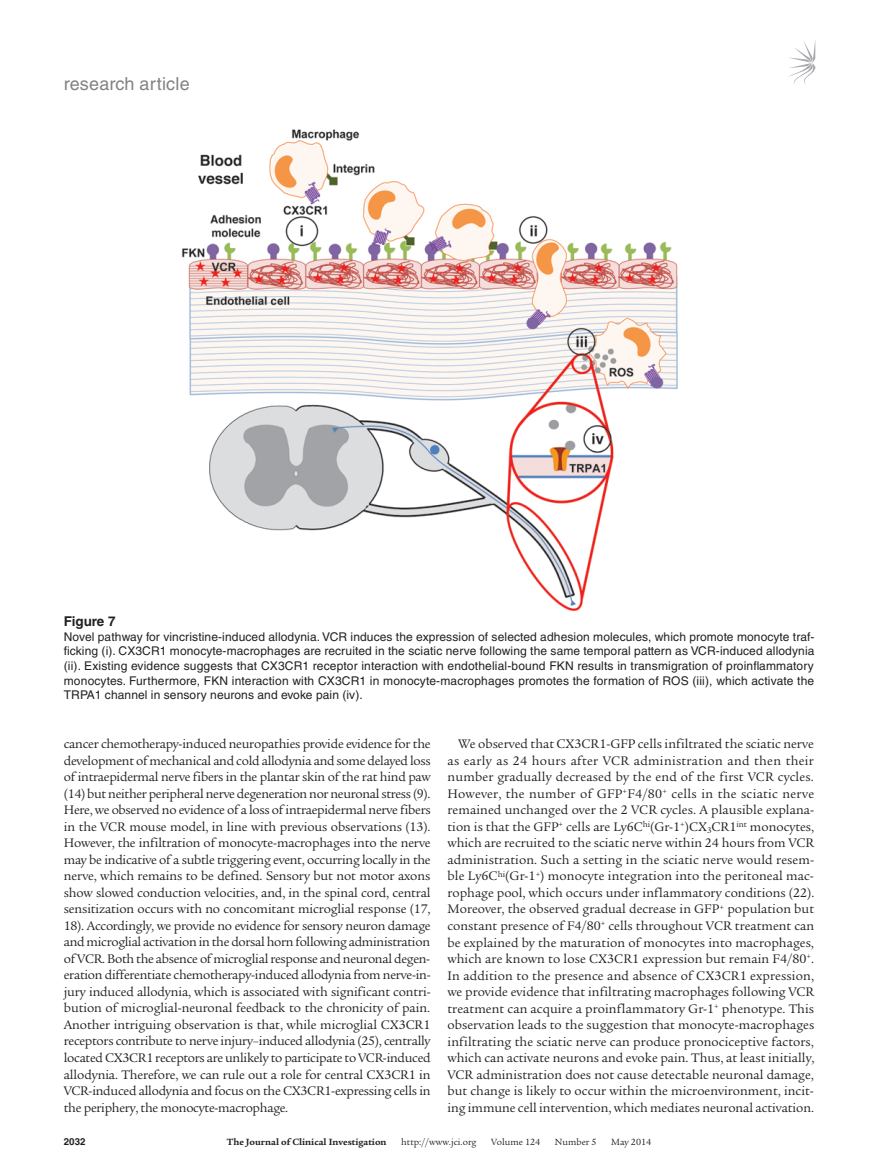
<style>
.page{position:relative;width:878px;height:1175px;background:#fff}
.page>*{position:absolute;margin:0;border:0;box-sizing:border-box;transform-origin:0 0}
.t1{font:18px "Helvetica LT Std";letter-spacing:.01em;color:#808285}
.t2{font:13.5px/16.5px "Legacy Serif Std";letter-spacing:-.01em;color:#231f20;text-align:justify}
.t3{font:700 13.5px "Helvetica LT Std";color:#231f20}
.t4{font:12px/14.7px "Helvetica LT Std";letter-spacing:.01em;color:#231f20;text-align:justify}
.t5{font:9.75px "Legacy Serif Std";color:#231f20}
.t6{font:700 9.75px "Legacy Serif Std";color:#231f20}
.t7{font:700 9.75px "Helvetica LT Std";color:#231f20}
</style>
<div class="page">
<svg style="left:789px;top:42px;width:26px;height:43px"></svg>
<img style="left:182px;top:129px;width:496px;height:483px">
<h1 class="t1" style="left:64px;top:73px;width:127px">research article</h1>
<p class="t3" style="left:64px;top:613px;width:53px">Figure 7</p>
<p class="t4" style="left:64px;top:629px;width:752px">Novel pathway for vincristine-induced allodynia. VCR induces the expression of selected adhesion molecules, which promote monocyte traf&shy;ficking (i). CX3CR1 monocyte-macrophages are recruited in the sciatic nerve following the same temporal pattern as VCR-induced allodynia (ii). Existing evidence suggests that CX3CR1 receptor interaction with endothelial-bound FKN results in transmigration of proinflammatory monocytes. Furthermore, FKN interaction with CX3CR1 in monocyte-macrophages promotes the formation of ROS (iii), which activate the TRPA1 channel in sensory neurons and evoke pain (iv).</p>
<p class="t2" style="left:64px;top:736px;width:368px">cancer chemotherapy-induced neuropathies provide evidence for the development of mechanical and cold allodynia and some delayed loss of intraepidermal nerve fibers in the plantar skin of the rat hind paw (14) but neither peripheral nerve degeneration nor neuronal stress (9).<br>Here, we observed no evidence of a loss of intraepidermal nerve fibers in the VCR mouse model, in line with previous observations (13).<br>However, the infiltration of monocyte-macrophages into the nerve may be indicative of a subtle triggering event, occurring locally in the nerve, which remains to be defined. Sensory but not motor axons show slowed conduction velocities, and, in the spinal cord, central sensitization occurs with no concomitant microglial response (17, 18). Accordingly, we provide no evidence for sensory neuron damage and microglial activation in the dorsal horn following administration of VCR. Both the absence of microglial response and neuronal degen&shy;eration differentiate chemotherapy-induced allodynia from nerve-in&shy;jury induced allodynia, which is associated with significant contri&shy;bution of microglial-neuronal feedback to the chronicity of pain.<br>Another intriguing observation is that, while microglial CX3CR1 receptors contribute to nerve injury–induced allodynia (25), centrally located CX3CR1 receptors are unlikely to participate to VCR-induced allodynia. Therefore, we can rule out a role for central CX3CR1 in VCR-induced allodynia and focus on the CX3CR1-expressing cells in the periphery, the monocyte-macrophage.</p>
<p class="t2" style="left:447px;top:736px;width:368px;text-indent:11px">We observed that CX3CR1-GFP cells infiltrated the sciatic nerve as early as 24 hours after VCR administration and then their number gradually decreased by the end of the first VCR cycles.<br>However, the number of GFP<sup>+</sup>F4/80<sup>+</sup> cells in the sciatic nerve remained unchanged over the 2 VCR cycles. A plausible explana&shy;tion is that the GFP<sup>+</sup> cells are Ly6C<sup>hi</sup>(Gr-1<sup>+</sup>)CX<sub>3</sub>CR1<sup>int</sup> monocytes, which are recruited to the sciatic nerve within 24 hours from VCR administration. Such a setting in the sciatic nerve would resem&shy;ble Ly6C<sup>hi</sup>(Gr-1<sup>+</sup>) monocyte integration into the peritoneal mac&shy;rophage pool, which occurs under inflammatory conditions (22).<br>Moreover, the observed gradual decrease in GFP<sup>+</sup> population but constant presence of F4/80<sup>+</sup> cells throughout VCR treatment can be explained by the maturation of monocytes into macrophages, which are known to lose CX3CR1 expression but remain F4/80<sup>+</sup>.<br>In addition to the presence and absence of CX3CR1 expression, we provide evidence that infiltrating macrophages following VCR treatment can acquire a proinflammatory Gr-1<sup>+</sup> phenotype. This observation leads to the suggestion that monocyte-macrophages infiltrating the sciatic nerve can produce pronociceptive factors, which can activate neurons and evoke pain. Thus, at least initially, VCR administration does not cause detectable neuronal damage, but change is likely to occur within the microenvironment, incit&shy;ing immune cell intervention, which mediates neuronal activation.</p>
<p class="t7" style="left:64px;top:1135px;width:23px">2032</p>
<p class="t6" style="left:227px;top:1135px;width:161px">The Journal of Clinical Investigation</p>
<p class="t5" style="left:401px;top:1136px;width:77px">http://www.jci.org</p>
<p class="t5" style="left:491px;top:1136px;width:50px">Volume 124</p>
<p class="t5" style="left:555px;top:1136px;width:43px">Number 5</p>
<p class="t5" style="left:611px;top:1136px;width:41px">May 2014</p>
</div>
